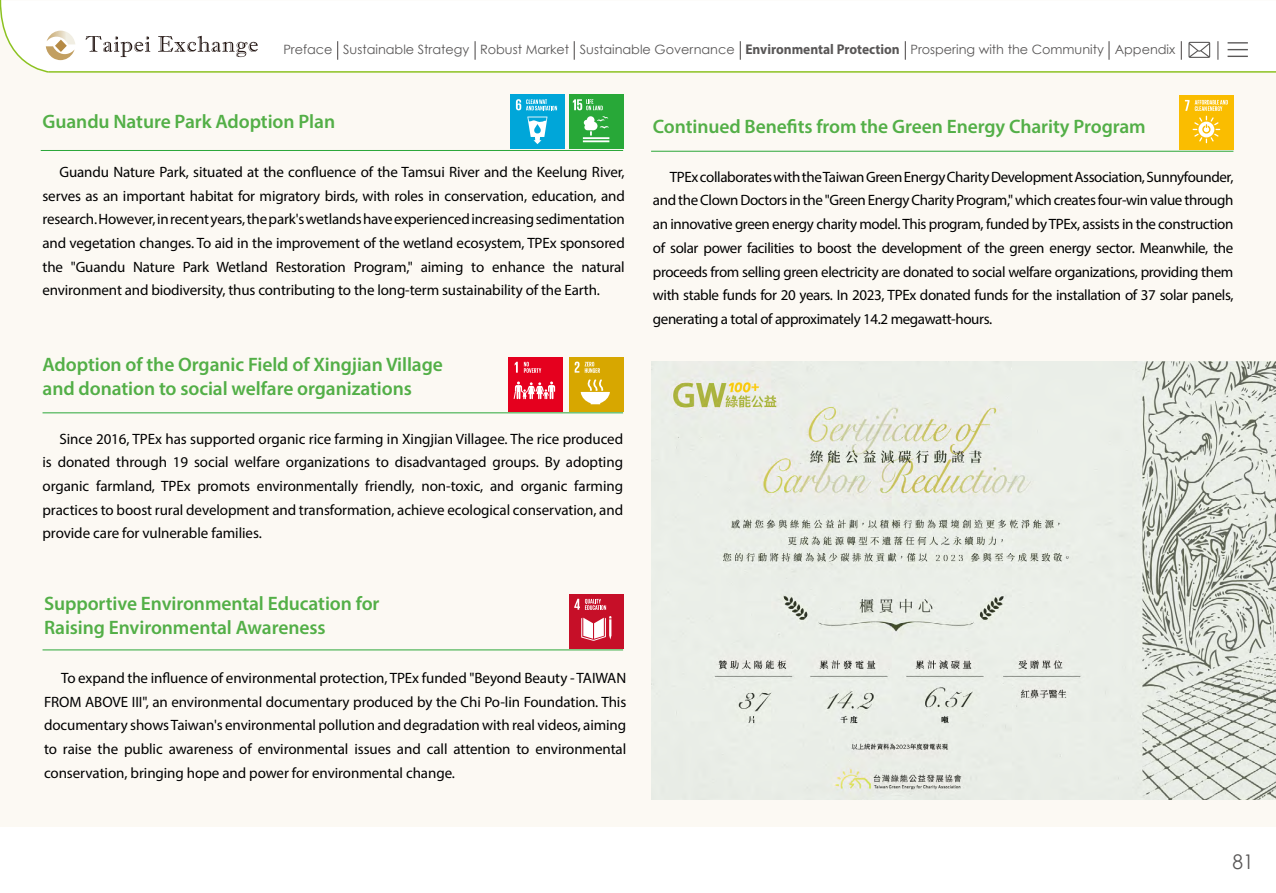
<style>
.page{position:relative;width:1276px;height:893px;background:#fff}
.page>*{position:absolute;margin:0;border:0;box-sizing:border-box;transform-origin:0 0}
.t1{font:20.25px "Century Gothic";color:#595757;scale:.95 1}
.A內文小小標{font:600 19.5px "Myriad Pro";letter-spacing:-.005em;color:#53af47}
.A英文內文{font:15px/23.7px "Myriad Pro";letter-spacing:-.01em;color:#000;text-align:justify}
.t2{font:12.9px "Century Gothic";color:#595757}
.s1{font-family:"Myriad Pro";font-weight:700;font-size:14.1px}
.s2{font-family:"Myriad Pro";font-size:15.75px;color:#fff}
.s3{font-family:"DF Li Hei Std W3";font-size:19.65px;color:#fff}
</style>
<div class="page">
<div style="left:0;top:0;width:1276px;height:826px;background:#fcf9f3"></div>
<hr style="left:651px;top:151px;width:582px;height:1px;background:#2aa738">
<img style="left:651px;top:361px;width:625px;height:438px">
<hr style="left:43px;top:649px;width:580px;height:1px;background:#2aa738">
<hr style="left:43px;top:412px;width:580px;height:1px;background:#2aa738">
<hr style="left:41px;top:150px;width:582px;height:1px;background:#2aa738">
<div style="left:569px;top:95px;width:54px;height:54px;background:#28a838"></div>
<hr style="left:583px;top:137px;width:26px;height:2px;background:#fff">
<hr style="left:583px;top:140px;width:26px;height:2px;background:#fff">
<svg style="left:584px;top:116px;width:25px;height:20px"></svg>
<svg style="left:573px;top:99px;width:30px;height:11px"></svg>
<div style="left:510px;top:95px;width:54px;height:54px;background:#00a6d9"></div>
<svg style="left:527px;top:117px;width:20px;height:27px"></svg>
<svg style="left:516px;top:99px;width:41px;height:11px"></svg>
<div style="left:508px;top:357px;width:54px;height:54px;background:#e5001e"></div>
<svg style="left:514px;top:362px;width:4px;height:11px"></svg>
<svg style="left:524px;top:362px;width:17px;height:11px"></svg>
<svg style="left:513px;top:381px;width:42px;height:18px"></svg>
<div style="left:569px;top:357px;width:54px;height:54px;background:#d7a700"></div>
<svg style="left:581px;top:379px;width:29px;height:25px"></svg>
<svg style="left:574px;top:362px;width:5px;height:11px"></svg>
<svg style="left:585px;top:362px;width:15px;height:11px"></svg>
<div style="left:569px;top:594px;width:54px;height:54px;background:#c60f28"></div>
<svg style="left:581px;top:616px;width:30px;height:25px"></svg>
<svg style="left:574px;top:599px;width:32px;height:11px"></svg>
<div style="left:1179px;top:95px;width:54px;height:54px;background:#fabd00"></div>
<svg style="left:1185px;top:100px;width:42px;height:43px"></svg>
<div style="left:75px;top:1px;width:1201px;height:70px;background:#fff"></div>
<hr style="left:48px;top:71px;width:1228px;height:2px;background:#8cc220">
<svg style="left:1181px;top:41px;width:1px;height:19px"></svg>
<svg style="left:1108px;top:41px;width:1px;height:19px"></svg>
<svg style="left:905px;top:41px;width:1px;height:19px"></svg>
<svg style="left:740px;top:41px;width:1px;height:19px"></svg>
<svg style="left:475px;top:41px;width:1px;height:19px"></svg>
<svg style="left:337px;top:41px;width:1px;height:19px"></svg>
<svg style="left:1217px;top:41px;width:1px;height:19px"></svg>
<hr style="left:1227px;top:42px;width:20px;height:2px;background:#595757">
<svg style="left:1227px;top:49px;width:20px;height:1px"></svg>
<svg style="left:1227px;top:56px;width:20px;height:1px"></svg>
<svg style="left:1188px;top:42px;width:22px;height:16px"></svg>
<svg style="left:574px;top:41px;width:1px;height:19px"></svg>
<svg style="left:0;top:0;width:75px;height:73px"></svg>
<svg style="left:86px;top:36px;width:64px;height:21px"></svg>
<svg style="left:158px;top:36px;width:100px;height:21px"></svg>
<p class="t2" style="left:283px;top:41px;width:969px">Preface Sustainable Strategy Robust Market Sustainable Governance <span class="s1">Environmental Protection</span> Prospering with the Community Appendix <span class="s2">Email</span> <span class="s3">目錄</span></p>
<p class="A內文小小標" style="left:43px;top:109px;width:294px">Guandu Nature Park Adoption Plan</p>
<p class="A英文內文" style="left:43px;top:160px;width:584px;text-indent:17px">Guandu Nature Park, situated at the confluence of the Tamsui River and the Keelung River, serves as an important habitat for migratory birds, with roles in conservation, education, and research. However, in recent years, the park's wetlands have experienced increasing sedimentation and vegetation changes. To aid in the improvement of the wetland ecosystem, TPEx sponsored the "Guandu Nature Park Wetland Restoration Program," aiming to enhance the natural environment and biodiversity, thus contributing to the long-term sustainability of the Earth.</p>
<p class="A內文小小標" style="left:43px;top:352px;width:402px">Adoption of the Organic Field of Xingjian Village</p>
<p class="A內文小小標" style="left:43px;top:376px;width:371px">and donation to social welfare organizations</p>
<p class="A英文內文" style="left:43px;top:426px;width:582px;text-indent:17px">Since 2016, TPEx has supported organic rice farming in Xingjian Villagee. The rice produced is donated through 19 social welfare organizations to disadvantaged groups. By adopting organic farmland, TPEx promots environmentally friendly, non-toxic, and organic farming practices to boost rural development and transformation, achieve ecological conservation, and provide care for vulnerable families.</p>
<p class="A內文小小標" style="left:44px;top:591px;width:337px">Supportive Environmental Education for</p>
<p class="A內文小小標" style="left:44px;top:615px;width:283px">Raising Environmental Awareness</p>
<p class="A英文內文" style="left:44px;top:666px;width:584px;text-indent:17px">To expand the influence of environmental protection, TPEx funded "Beyond Beauty - TAIWAN FROM ABOVE III", an environmental documentary produced by the Chi Po-lin Foundation. This documentary shows Taiwan's environmental pollution and degradation with real videos, aiming to raise the public awareness of environmental issues and call attention to environmental conservation, bringing hope and power for environmental change.</p>
<p class="A內文小小標" style="left:653px;top:114px;width:494px">Continued Benefits from the Green Energy Charity Program</p>
<p class="A英文內文" style="left:653px;top:165px;width:582px;text-indent:17px">TPEx collaborates with the Taiwan Green Energy Charity Development Association, Sunnyfounder, and the Clown Doctors in the "Green Energy Charity Program," which creates four-win value through an innovative green energy charity model. This program, funded by TPEx, assists in the construction of solar power facilities to boost the development of the green energy sector. Meanwhile, the proceeds from selling green electricity are donated to social welfare organizations, providing them with stable funds for 20 years. In 2023, TPEx donated funds for the installation of 37 solar panels, generating a total of approximately 14.2 megawatt-hours.</p>
<h1 class="t1" style="left:1232px;top:849px;width:24px">81</h1>
</div>
